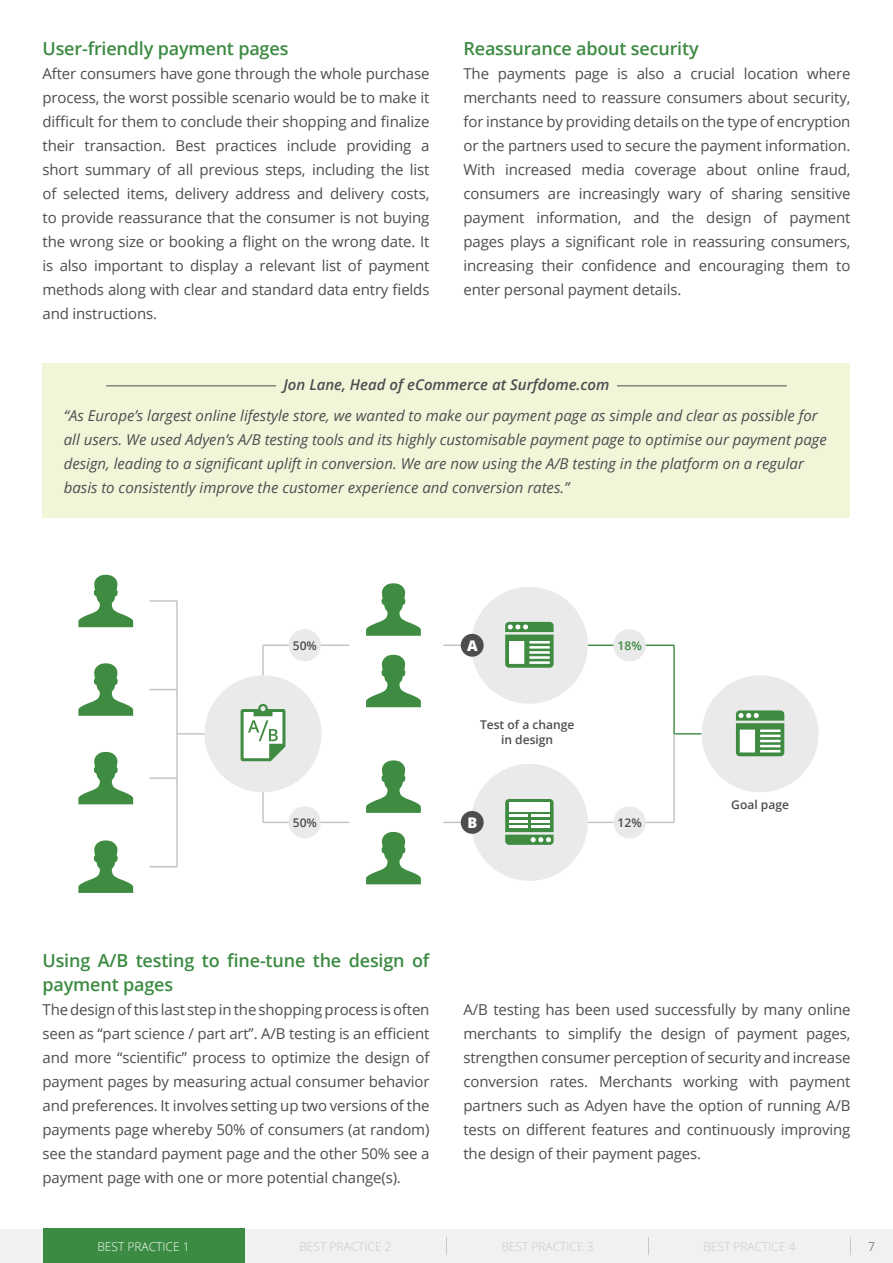
<style>
.page{position:relative;width:893px;height:1263px;background:#fff}
.page>*{position:absolute;margin:0;border:0;box-sizing:border-box;transform-origin:0 0}
.t1{font:600 18px/24px "Open Sans";letter-spacing:-.01em;color:#3c8b42}
.t2{font:15px/24px "Open Sans";letter-spacing:-.01em;color:#4d4d4f;text-align:justify}
.t3{font:italic 15px/24px "Open Sans";color:#4d4d4f}
.t4{font:italic 600 15px "Open Sans";color:#4d4d4f}
.t5{font:800 14.7px "Open Sans";color:#fff}
.t6{font:300 12px "Open Sans";color:#c7c8ca}
.t7{font:600 12px/14.4px "Open Sans";color:#4d4d4f;text-align:center}
.t8{font:300 12px "Open Sans";color:#fff}
.t9{font:600 12px "Open Sans";color:#3e8b41}
.t10{font:300 12px "Open Sans";color:#4d4d4f}
</style>
<div class="page">
<div style="left:43px;top:363px;width:807px;height:154px;background:#f2f6d9"></div>
<hr style="left:106px;top:386px;width:681px;height:1px;background:#4d4d4f">
<div style="left:276px;top:379px;width:341px;height:12px;background:#f2f6d9"></div>
<hr style="left:673px;top:645px;width:2px;height:89px;background:#3e8b41">
<hr style="left:588px;top:644px;width:86px;height:2px;background:#3e8b41">
<div style="left:471px;top:764px;width:117px;height:117px;background:#eaeaea;border-radius:50%"></div>
<div style="left:471px;top:587px;width:117px;height:117px;background:#eaeaea;border-radius:50%"></div>
<svg style="left:505px;top:622px;width:49px;height:46px;background:#84b486"></svg>
<svg style="left:78px;top:575px;width:55px;height:52px"></svg>
<svg style="left:78px;top:663px;width:55px;height:53px"></svg>
<svg style="left:78px;top:752px;width:55px;height:52px"></svg>
<svg style="left:78px;top:840px;width:55px;height:53px"></svg>
<svg style="left:366px;top:583px;width:55px;height:53px"></svg>
<svg style="left:366px;top:655px;width:55px;height:52px"></svg>
<svg style="left:366px;top:760px;width:55px;height:53px"></svg>
<svg style="left:366px;top:832px;width:55px;height:52px"></svg>
<div style="left:205px;top:675px;width:116px;height:117px;background:#eaeaea;border-radius:50%"></div>
<svg style="left:241px;top:704px;width:44px;height:57px;background:#bbd5bc"></svg>
<hr style="left:176px;top:601px;width:2px;height:266px;background:#c1c2c4">
<svg style="left:178px;top:733px;width:27px;height:1px"></svg>
<svg style="left:674px;top:733px;width:28px;height:1px"></svg>
<hr style="left:150px;top:600px;width:27px;height:2px;background:#c1c2c4">
<svg style="left:149px;top:866px;width:27px;height:1px"></svg>
<hr style="left:149px;top:777px;width:28px;height:2px;background:#c1c2c4">
<svg style="left:149px;top:689px;width:27px;height:1px"></svg>
<hr style="left:263px;top:822px;width:86px;height:1px;background:#c1c2c4">
<hr style="left:262px;top:792px;width:2px;height:30px;background:#c1c2c4">
<hr style="left:263px;top:644px;width:86px;height:2px;background:#c1c2c4">
<hr style="left:443px;top:644px;width:28px;height:2px;background:#c1c2c4">
<svg style="left:505px;top:799px;width:49px;height:46px;background:#7aae7c"></svg>
<div style="left:509px;top:803px;width:41px;height:9px;background:#fff"></div>
<div style="left:702px;top:675px;width:117px;height:117px;background:#eaeaea;border-radius:50%"></div>
<svg style="left:736px;top:710px;width:48px;height:46px;background:#83b485"></svg>
<svg style="left:443px;top:822px;width:18px;height:1px"></svg>
<hr style="left:673px;top:734px;width:2px;height:88px;background:#c1c2c4">
<hr style="left:262px;top:645px;width:2px;height:30px;background:#c1c2c4">
<div style="left:461px;top:634px;width:23px;height:23px;background:#4d4d4f;border-radius:50%"></div>
<div style="left:461px;top:811px;width:23px;height:23px;background:#4d4d4f;border-radius:50%"></div>
<div style="left:289px;top:629px;width:32px;height:32px;background:#eaeaea;border-radius:50%"></div>
<div style="left:289px;top:806px;width:32px;height:32px;background:#eaeaea;border-radius:50%"></div>
<hr style="left:588px;top:822px;width:86px;height:1px;background:#c1c2c4">
<div style="left:613px;top:629px;width:33px;height:32px;background:#eaeaea;border-radius:50%"></div>
<div style="left:613px;top:806px;width:33px;height:32px;background:#eaeaea;border-radius:50%"></div>
<div style="left:0;top:1229px;width:893px;height:34px;background:#f1f1f2"></div>
<div style="left:43px;top:1229px;width:201px;height:34px;background:#3c8b42"></div>
<svg style="left:446px;top:1237px;width:1px;height:17px"></svg>
<svg style="left:648px;top:1237px;width:1px;height:17px"></svg>
<svg style="left:850px;top:1237px;width:1px;height:17px"></svg>
<p class="t1" style="left:43px;top:36px;width:247px">User-friendly payment pages</p>
<p class="t2" style="left:43px;top:61px;width:388px">After consumers have gone through the whole purchase process, the worst possible scenario would be to make it difficult for them to conclude their shopping and finalize their transaction. Best practices include providing a short summary of all previous steps, including the list of selected items, delivery address and delivery costs, to provide reassurance that the consumer is not buying the wrong size or booking a flight on the wrong date. It is also important to display a relevant list of payment methods along with clear and standard data entry fields and instructions.</p>
<p class="t1" style="left:463px;top:36px;width:237px">Reassurance about security</p>
<p class="t2" style="left:463px;top:61px;width:388px">The payments page is also a crucial location where merchants need to reassure consumers about security, for instance by providing details on the type of encryption or the partners used to secure the payment information.<br>With increased media coverage about online fraud, consumers are increasingly wary of sharing sensitive payment information, and the design of payment pages plays a significant role in reassuring consumers, increasing their confidence and encouraging them to enter personal payment details.</p>
<p class="t4" style="left:283px;top:375px;width:327px">Jon Lane, Head of eCommerce at Surfdome.com</p>
<p class="t3" style="left:64px;top:403px;width:765px">“As Europe’s largest online lifestyle store, we wanted to make our payment page as simple and clear as possible for all users. We used Adyen’s A/B testing tools and its highly customisable payment page to optimise our payment page design, leading to a significant uplift in conversion. We are now using the A/B testing in the platform on a regular basis to consistently improve the customer experience and conversion rates.”</p>
<p class="t7" style="left:293px;top:638px;width:26px">50%</p>
<p class="t7" style="left:293px;top:815px;width:26px">50%</p>
<p class="t5" style="left:467px;top:634px;width:12px">A</p>
<p class="t7" style="left:480px;top:718px;width:96px">Test of a change in design</p>
<p class="t5" style="left:467px;top:811px;width:11px">B</p>
<p class="t9" style="left:618px;top:637px;width:26px">18%</p>
<p class="t7" style="left:618px;top:815px;width:26px">12%</p>
<p class="t7" style="left:731px;top:797px;width:59px">Goal page</p>
<p class="t1" style="left:43px;top:948px;width:388px">Using A/B testing to fine-tune the design of payment pages</p>
<p class="t2" style="left:43px;top:997px;width:388px">The design of this last step in the shopping process is often seen as “part science / part art”. A/B testing is an efficient and more “scientific” process to optimize the design of payment pages by measuring actual consumer behavior and preferences. It involves setting up two versions of the payments page whereby 50% of consumers (at random) see the standard payment page and the other 50% see a payment page with one or more potential change(s).</p>
<p class="t2" style="left:463px;top:997px;width:389px">A/B testing has been used successfully by many online merchants to simplify the design of payment pages, strengthen consumer perception of security and increase conversion rates. Merchants working with payment partners such as Adyen have the option of running A/B tests on different features and continuously improving the design of their payment pages.</p>
<p class="t8" style="left:97px;top:1238px;width:94px">BEST PRACTICE 1</p>
<p class="t6" style="left:299px;top:1238px;width:94px">BEST PRACTICE 2</p>
<p class="t6" style="left:501px;top:1238px;width:94px">BEST PRACTICE 3</p>
<p class="t6" style="left:703px;top:1238px;width:94px">BEST PRACTICE 4</p>
<p class="t10" style="left:868px;top:1238px;width:8px">7</p>
</div>
